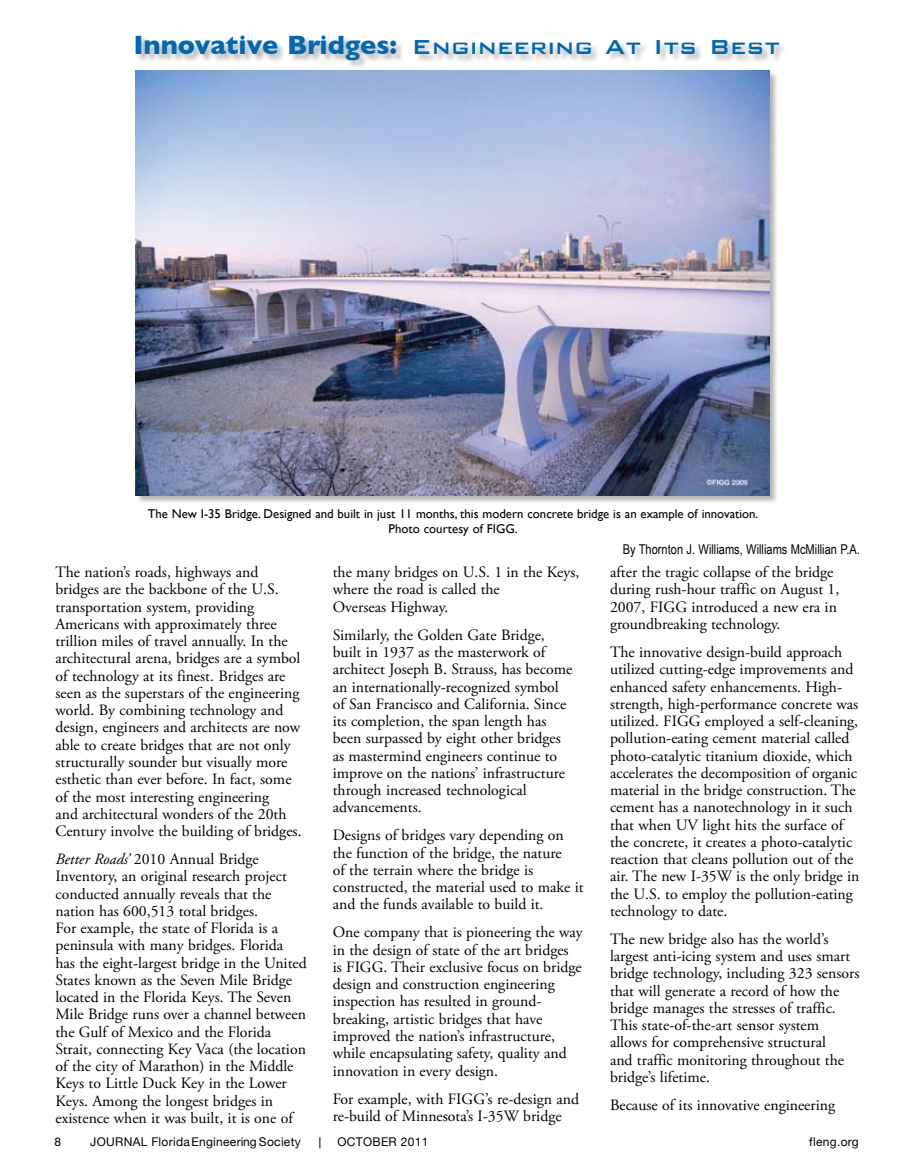
<style>
.page{position:relative;width:905px;height:1175px;background:#fff}
.page>*{position:absolute;margin:0;border:0;box-sizing:border-box;transform-origin:0 0}
.t1{font:500 27px "Bank Gothic";color:#0067b1}
.t2{font:15.75px/17.2px "Adobe Garamond Pro";color:#000}
.t3{font:13.5px "Arial Narrow";color:#000}
.t4{font:12.75px/15px "Gill Sans";color:#000;text-align:center}
.t5{font:12px "Helvetica Neue";letter-spacing:.025em;color:#000}
.s1{font-family:"Gill Sans";font-weight:700}
.s2{font-style:italic}
</style>
<div class="page">
<div style="left:134px;top:35px;width:654px;height:36px;background:#000;opacity:.3"></div>
<div style="left:134px;top:69px;width:645px;height:436px;background:#000;opacity:.3"></div>
<img style="left:136px;top:71px;width:633px;height:424px">
<h1 class="t1" style="left:133px;top:26px;width:648px"><span class="s1">Innovative Bridges:</span> Engineering At Its Best</h1>
<p class="t4" style="left:148px;top:505px;width:612px">The New I-35 Bridge. Designed and built in just 11 months, this modern concrete bridge is an example of innovation.<br>Photo courtesy of FIGG.</p>
<p class="t2" style="left:55px;top:564px;width:248px">The nation’s roads, highways and bridges are the backbone of the U.S. transportation system, providing Americans with approximately three trillion miles of travel annually. In the architectural arena, bridges are a symbol of technology at its finest. Bridges are seen as the superstars of the engineering world. By combining technology and design, engineers and architects are now able to create bridges that are not only structurally sounder but visually more esthetic than ever before. In fact, some of the most interesting engineering<br>and architectural wonders of the 20th Century involve the building of bridges.</p>
<p class="t2" style="left:55px;top:851px;width:253px"><span class="s2">Better Roads’</span> 2010 Annual Bridge Inventory, an original research project conducted annually reveals that the nation has 600,513 total bridges.<br>For example, the state of Florida is a peninsula with many bridges. Florida<br>has the eight-largest bridge in the United States known as the Seven Mile Bridge located in the Florida Keys. The Seven Mile Bridge runs over a channel between the Gulf of Mexico and the Florida Strait, connecting Key Vaca (the location of the city of Marathon) in the Middle Keys to Little Duck Key in the Lower Keys. Among the longest bridges in existence when it was built, it is one of</p>
<p class="t2" style="left:333px;top:564px;width:248px">the many bridges on U.S. 1 in the Keys, where the road is called the<br>Overseas Highway.</p>
<p class="t2" style="left:333px;top:626px;width:241px">Similarly, the Golden Gate Bridge, built in 1937 as the masterwork of architect Joseph B. Strauss, has become an internationally-recognized symbol of San Francisco and California. Since its completion, the span length has been surpassed by eight other bridges as mastermind engineers continue to improve on the nations’ infrastructure through increased technological advancements.</p>
<p class="t2" style="left:333px;top:827px;width:252px">Designs of bridges vary depending on the function of the bridge, the nature<br>of the terrain where the bridge is constructed, the material used to make it and the funds available to build it.</p>
<p class="t2" style="left:333px;top:924px;width:251px">One company that is pioneering the way in the design of state of the art bridges<br>is FIGG. Their exclusive focus on bridge design and construction engineering inspection has resulted in ground&shy;breaking, artistic bridges that have improved the nation’s infrastructure, while encapsulating safety, quality and innovation in every design.</p>
<p class="t2" style="left:333px;top:1090px;width:248px">For example, with FIGG’s re-design and re-build of Minnesota’s I-35W bridge</p>
<p class="t3" style="left:622px;top:541px;width:239px">By Thornton J. Williams, Williams McMillian P.A.</p>
<p class="t2" style="left:610px;top:564px;width:231px">after the tragic collapse of the bridge during rush-hour traffic on August 1, 2007, FIGG introduced a new era in groundbreaking technology.</p>
<p class="t2" style="left:610px;top:644px;width:251px">The innovative design-build approach utilized cutting-edge improvements and enhanced safety enhancements. High&shy;strength, high-performance concrete was utilized. FIGG employed a self-cleaning, pollution-eating cement material called photo-catalytic titanium dioxide, which accelerates the decomposition of organic material in the bridge construction. The cement has a nanotechnology in it such that when UV light hits the surface of the concrete, it creates a photo-catalytic reaction that cleans pollution out of the air. The new I-35W is the only bridge in the U.S. to employ the pollution-eating technology to date.</p>
<p class="t2" style="left:610px;top:930px;width:251px">The new bridge also has the world’s largest anti-icing system and uses smart bridge technology, including 323 sensors that will generate a record of how the bridge manages the stresses of traffic.<br>This state-of-the-art sensor system allows for comprehensive structural<br>and traffic monitoring throughout the bridge’s lifetime.</p>
<p class="t2" style="left:610px;top:1097px;width:227px">Because of its innovative engineering</p>
<p class="t5" style="left:90px;top:1134px;width:212px">JOURNAL FloridaEngineering Society</p>
<p class="t5" style="left:337px;top:1134px;width:92px">October 2011</p>
<p class="t5" style="left:809px;top:1135px;width:51px">fleng.org</p>
</div>
